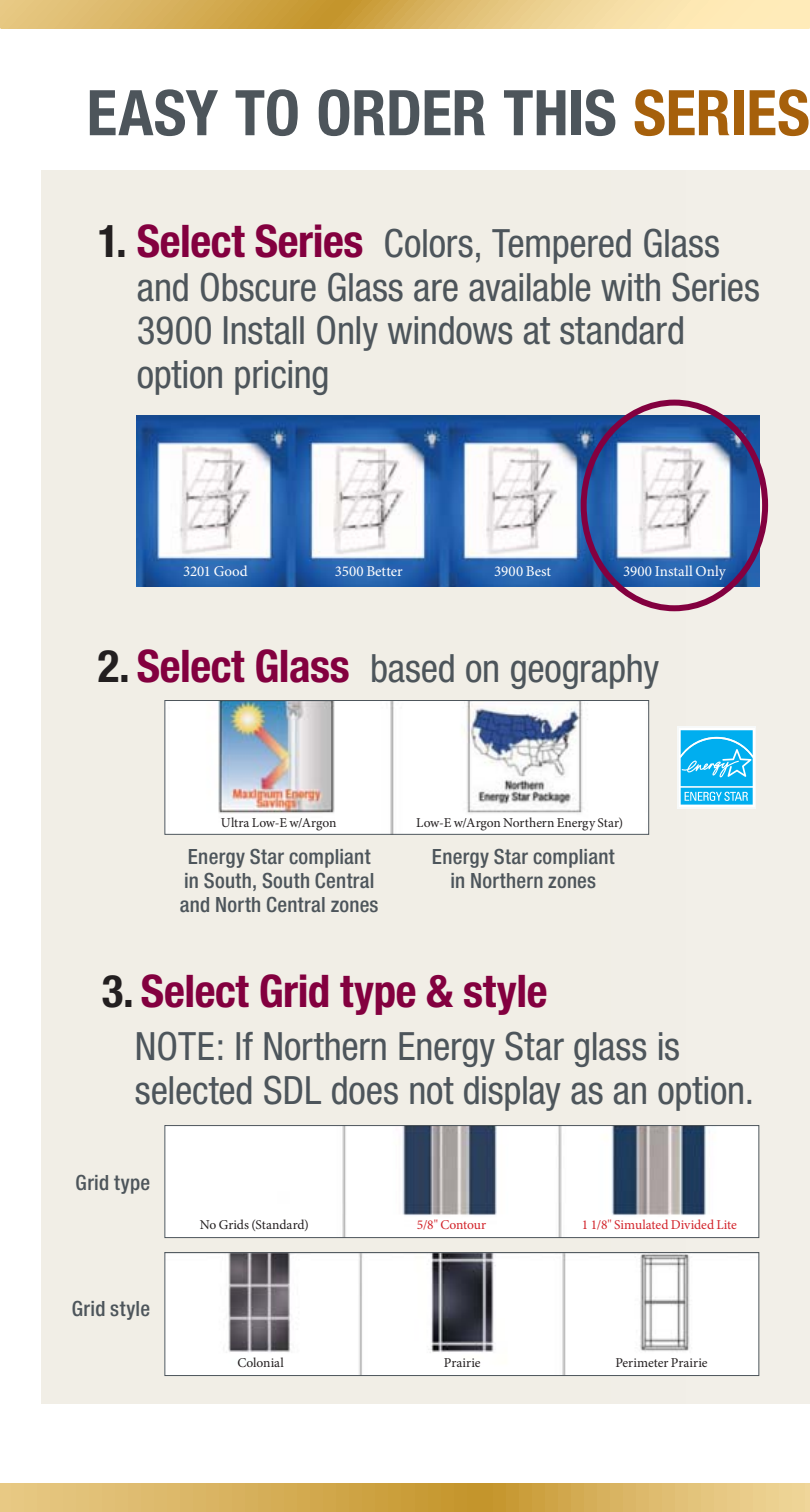
<style>
.page{position:relative;width:810px;height:1512px;background:#fff}
.page>*{position:absolute;margin:0;border:0;box-sizing:border-box;transform-origin:0 0}
.t1{font:700 condensed 63px "Helvetica Neue";letter-spacing:-.005em;color:#4d555b}
.t2{font:700 condensed 45px "Helvetica Neue";letter-spacing:-.01em;color:#83003f}
.t3{font:condensed 39px/43.5px "Helvetica Neue";letter-spacing:-.005em;color:#4d555b}
.t4{font:500 condensed 21px/24px "Helvetica Neue";letter-spacing:.015em;color:#4d555b;text-align:center}
.t5{font:15px "Minion Pro";color:#fff}
.t6{font:13.5px "Minion Pro";color:#231f20}
.t7{font:13.5px "Minion Pro";letter-spacing:-.005em;color:#d2232a}
.s1{color:#a6600b}
.s2{font-weight:700;font-size:45px;color:#231f20}
.s3{font-weight:700;font-size:45px;color:#83003f}
.s4{color:#231f20}
</style>
<div class="page">
<svg style="left:0;top:0;width:810px;height:28px;background:#e3c277"></svg>
<div style="left:42px;top:171px;width:768px;height:1233px;background:#f1eee6"></div>
<div style="left:677px;top:726px;width:79px;height:83px;background:#fff"></div>
<svg style="left:680px;top:730px;width:73px;height:75px"></svg>
<div style="left:681px;top:788px;width:72px;height:17px;background:#00aeef"></div>
<svg style="left:681px;top:730px;width:72px;height:56px;background:#23b9f1"></svg>
<svg style="left:685px;top:792px;width:63px;height:9px"></svg>
<img style="left:166px;top:702px;width:481px;height:131px">
<div style="left:164px;top:700px;width:485px;height:135px;border:1px solid #4d555b"></div>
<img style="left:166px;top:1254px;width:591px;height:120px">
<div style="left:164px;top:1252px;width:595px;height:124px;border:1px solid #4d555b"></div>
<img style="left:166px;top:1127px;width:591px;height:109px">
<div style="left:164px;top:1125px;width:595px;height:113px;border:1px solid #4d555b"></div>
<img style="left:137px;top:416px;width:622px;height:170px">
<div style="left:581px;top:400px;width:187px;height:211px;border:6px solid #83003f;border-radius:50%"></div>
<svg style="left:0;top:1484px;width:810px;height:28px;background:#d8b35f"></svg>
<h1 class="t1" style="left:87px;top:90px;width:725px">EASY TO ORDER THIS <span class="s1">SERIES</span></h1>
<p class="t3" style="left:137px;top:227px;width:625px;text-indent:-39px"><span class="s2">1.</span> <span class="s3">Select Series</span> Colors, Tempered Glass and Obscure Glass are available with Series 3900 Install Only windows at standard option pricing</p>
<p class="t5" style="left:183px;top:565px;width:66px">3201 Good</p>
<p class="t5" style="left:335px;top:565px;width:69px">3500 Better</p>
<p class="t5" style="left:494px;top:565px;width:58px">3900 Best</p>
<p class="t5" style="left:623px;top:565px;width:104px">3900 Install Only</p>
<p class="t3" style="left:98px;top:651px;width:563px"><span class="s2">2.</span> <span class="s3">Select Glass</span> based on geography</p>
<p class="t6" style="left:221px;top:817px;width:117px">Ultra Low-E w/Argon</p>
<p class="t6" style="left:416px;top:817px;width:208px">Low-E w/Argon Northern Energy Star)</p>
<p class="t4" style="left:180px;top:847px;width:200px">Energy Star compliant in South, South Central and North Central zones</p>
<p class="t4" style="left:432px;top:847px;width:184px">Energy Star compliant in Northern zones</p>
<p class="t2" style="left:102px;top:975px;width:447px"><span class="s4">3.</span> Select Grid type &amp; style</p>
<p class="t3" style="left:135px;top:1029px;width:621px">NOTE: If Northern Energy Star glass is selected SDL does not display as an option.</p>
<p class="t4" style="left:76px;top:1173px;width:76px">Grid type</p>
<p class="t4" style="left:72px;top:1300px;width:80px">Grid style</p>
<p class="t6" style="left:200px;top:1219px;width:111px">No Grids (Standard)</p>
<p class="t6" style="left:238px;top:1358px;width:48px">Colonial</p>
<p class="t7" style="left:417px;top:1219px;width:71px">5/8" Contour</p>
<p class="t6" style="left:444px;top:1358px;width:38px">Prairie</p>
<p class="t7" style="left:582px;top:1219px;width:157px">1 1/8" Simulated Divided Lite</p>
<p class="t6" style="left:615px;top:1358px;width:94px">Perimeter Prairie</p>
</div>
